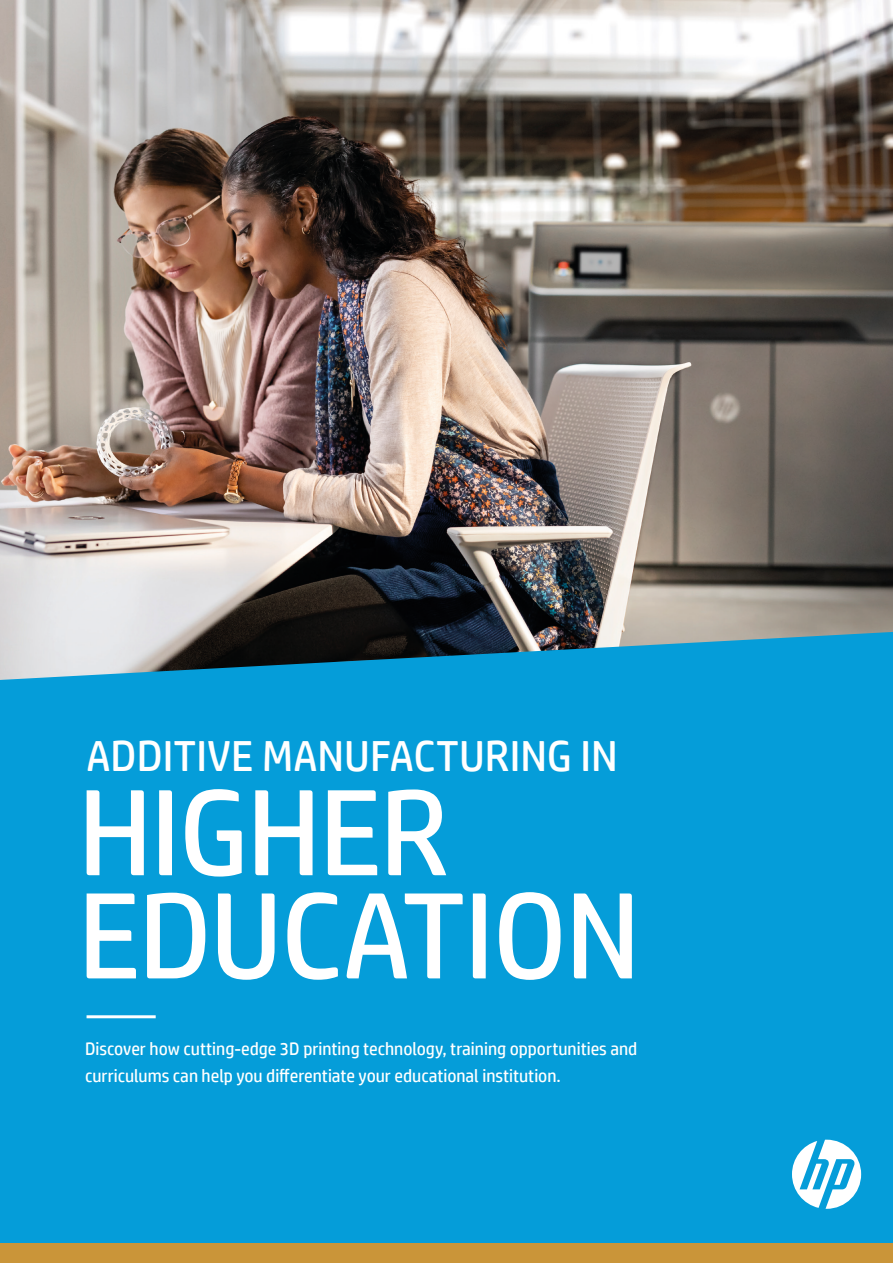
<style>
.page{position:relative;width:893px;height:1263px;background:#fff}
.page>*{position:absolute;margin:0;border:0;box-sizing:border-box;transform-origin:0 0}
.t1{font:122.55px/103.2px "HP Simplified";letter-spacing:-.015em;color:#fff}
.t2{font:43.5px "HP Simplified";color:#fff}
.t3{font:18px/27px "HP Simplified";color:#fff}
</style>
<div class="page">
<img style="left:0;top:0;width:893px;height:632px">
<div style="left:0;top:632px;width:893px;height:611px;background:#059dd9"></div>
<svg style="left:792px;top:1140px;width:69px;height:69px"></svg>
<hr style="left:87px;top:1015px;width:69px;height:3px;background:#fff">
<div style="left:0;top:1243px;width:893px;height:20px;background:#ca9539"></div>
<p class="t2" style="left:87px;top:731px;width:533px">ADDITIVE MANUFACTURING IN</p>
<p class="t1" style="left:78px;top:779px;width:564px">HIGHER<br>EDUCATION</p>
<p class="t3" style="left:85px;top:1035px;width:554px">Discover how cutting-edge 3D printing technology, training opportunities and curriculums can help you differentiate your educational institution.</p>
</div>
